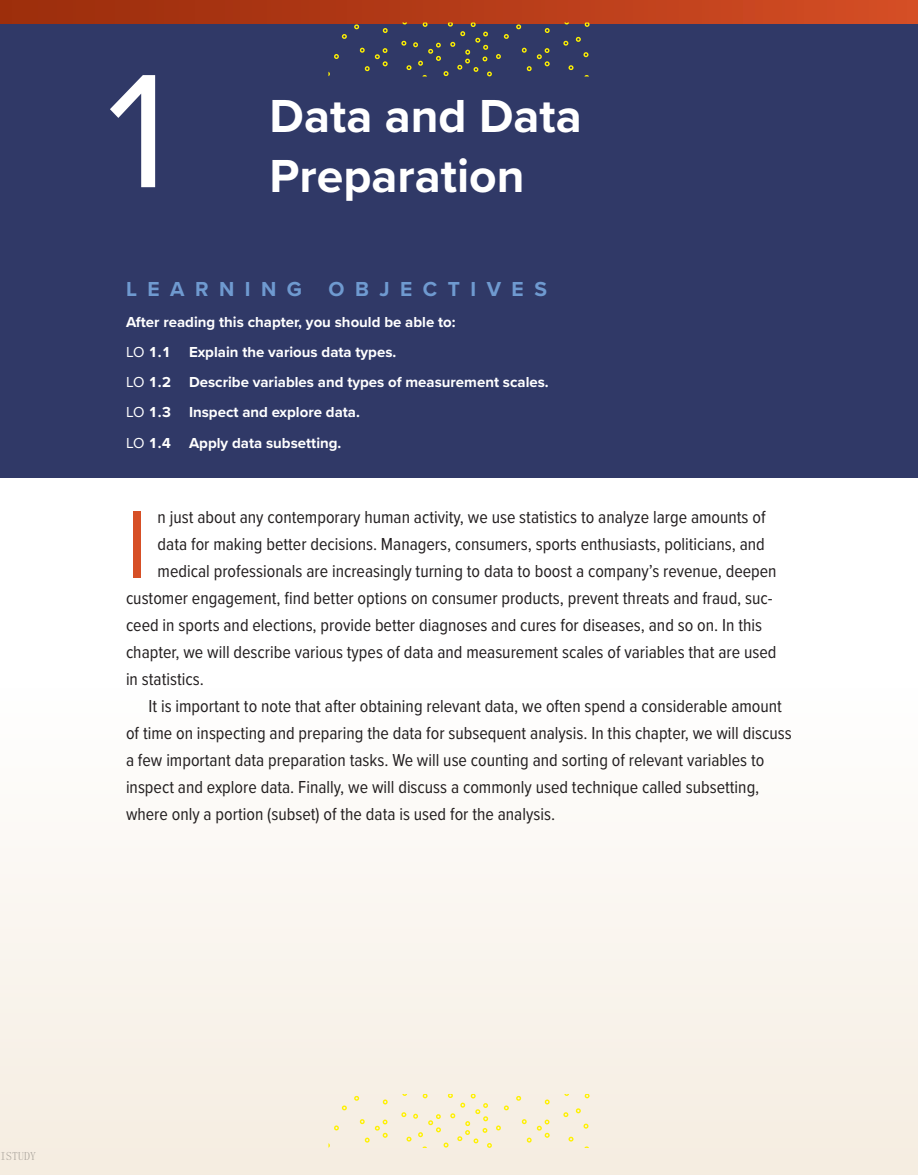
<style>
.page{position:relative;width:918px;height:1175px;background:#fff}
.page>*{position:absolute;margin:0;border:0;box-sizing:border-box;transform-origin:0 0}
.bch_nm{font:168px "Proxima Nova";color:#fff}
.bchop_tx_dc{font:99px "Proxima Nova Cond";color:#d64f26}
.bch_tt{font:700 48px/60px "Proxima Nova";color:#fff}
.bchob_tt{font:700 21px "Proxima Nova";letter-spacing:.5em;color:#6f9ad0}
.bchop_tx_dc-2{font:18px "Proxima Nova Cond";color:#231f20}
.bchop_tx{font:18px/27px "Proxima Nova Cond";color:#231f20}
.bchob_ln{font:700 15px "Proxima Nova";color:#fff}
.bchob_tx_a{font:700 15px "Proxima Nova";color:#fff}
.bchob_ln_first{font:700 15px "Proxima Nova";color:#fff}
.bchob_ln_last{font:700 15px "Proxima Nova";color:#fff}
.t1{font:12px "Fang Song";color:rgb(0 0 0/.3)}
.s1{font-weight:400}
</style>
<div class="page">
<div style="left:0;top:688px;width:918px;height:486px;background:linear-gradient(to bottom,#fefefe,#f5ede0)"></div>
<div style="left:0;top:0;width:918px;height:477px;background:#303967"></div>
<div style="left:0;top:0;width:918px;height:24px;background:linear-gradient(to right,#992c0b,#d34d25)"></div>
<svg style="left:360px;top:48px;width:28px;height:23px"></svg>
<svg style="left:383px;top:28px;width:5px;height:5px"></svg>
<svg style="left:334px;top:54px;width:5px;height:5px"></svg>
<svg style="left:342px;top:34px;width:5px;height:5px"></svg>
<svg style="left:354px;top:24px;width:5px;height:5px"></svg>
<svg style="left:522px;top:48px;width:28px;height:23px"></svg>
<svg style="left:545px;top:28px;width:5px;height:5px"></svg>
<svg style="left:516px;top:24px;width:5px;height:5px"></svg>
<svg style="left:563px;top:41px;width:5px;height:5px"></svg>
<svg style="left:585px;top:23px;width:5px;height:4px"></svg>
<svg style="left:568px;top:65px;width:6px;height:5px"></svg>
<svg style="left:576px;top:37px;width:5px;height:5px"></svg>
<svg style="left:583px;top:52px;width:6px;height:5px"></svg>
<svg style="left:401px;top:22px;width:108px;height:54px"></svg>
<svg style="left:360px;top:1119px;width:28px;height:23px"></svg>
<svg style="left:383px;top:1099px;width:5px;height:5px"></svg>
<svg style="left:334px;top:1125px;width:5px;height:5px"></svg>
<svg style="left:342px;top:1105px;width:5px;height:5px"></svg>
<svg style="left:354px;top:1095px;width:5px;height:5px"></svg>
<svg style="left:522px;top:1119px;width:28px;height:23px"></svg>
<svg style="left:545px;top:1099px;width:5px;height:5px"></svg>
<svg style="left:516px;top:1095px;width:5px;height:5px"></svg>
<svg style="left:563px;top:1112px;width:5px;height:5px"></svg>
<svg style="left:585px;top:1094px;width:5px;height:4px"></svg>
<svg style="left:568px;top:1136px;width:6px;height:5px"></svg>
<svg style="left:576px;top:1108px;width:5px;height:5px"></svg>
<svg style="left:583px;top:1123px;width:6px;height:5px"></svg>
<svg style="left:401px;top:1094px;width:108px;height:53px;background:#f6eed4"></svg>
<p class="bch_nm" style="left:91px;top:6px;width:102px">1</p>
<p class="bch_tt" style="left:270px;top:85px;width:314px">Data and Data<br>Preparation</p>
<p class="bchob_tt" style="left:126px;top:273px;width:178px">LEARNING</p>
<p class="bchob_tt" style="left:328px;top:273px;width:220px">OBJECTIVES</p>
<p class="bchob_tx_a" style="left:126px;top:311px;width:331px">After reading this chapter, you should be able to:</p>
<p class="bchob_ln_first" style="left:126px;top:341px;width:272px"><span class="s1">LO</span> 1.1 Explain the various data types.</p>
<p class="bchob_ln" style="left:126px;top:371px;width:424px"><span class="s1">LO</span> 1.2 Describe variables and types of measurement scales.</p>
<p class="bchob_ln" style="left:126px;top:401px;width:235px"><span class="s1">LO</span> 1.3 Inspect and explore data.</p>
<p class="bchob_ln_last" style="left:126px;top:431px;width:217px"><span class="s1">LO</span> 1.4 Apply data subsetting.</p>
<p class="bchop_tx_dc" style="left:126px;top:471px;width:23px">I</p>
<p class="bchop_tx_dc-2" style="left:158px;top:504px;width:609px">n just about any contemporary human activity, we use statistics to analyze large amounts of</p>
<p class="bchop_tx_dc-2" style="left:158px;top:531px;width:609px">data for making better decisions. Managers, consumers, sports enthusiasts, politicians, and</p>
<p class="bchop_tx_dc-2" style="left:158px;top:558px;width:620px">medical professionals are increasingly turning to data to boost a company’s revenue, deepen</p>
<p class="bchop_tx_dc-2" style="left:126px;top:585px;width:648px">customer engagement, find better options on consumer products, prevent threats and fraud, suc-</p>
<p class="bchop_tx_dc-2" style="left:126px;top:612px;width:638px">ceed in sports and elections, provide better diagnoses and cures for diseases, and so on. In this</p>
<p class="bchop_tx_dc-2" style="left:126px;top:639px;width:652px">chapter, we will describe various types of data and measurement scales of variables that are used</p>
<p class="bchop_tx_dc-2" style="left:126px;top:666px;width:79px">in statistics.</p>
<p class="bchop_tx" style="left:126px;top:692px;width:667px;text-indent:22px">It is important to note that after obtaining relevant data, we often spend a considerable amount of time on inspecting and preparing the data for subsequent analysis. In this chapter, we will discuss a few important data preparation tasks. We will use counting and sorting of relevant variables to inspect and explore data. Finally, we will discuss a commonly used technique called subsetting, where only a portion (subset) of the data is used for the analysis.</p>
<p class="t1" style="left:0;top:1149px;width:37px">ISTUDY</p>
</div>
